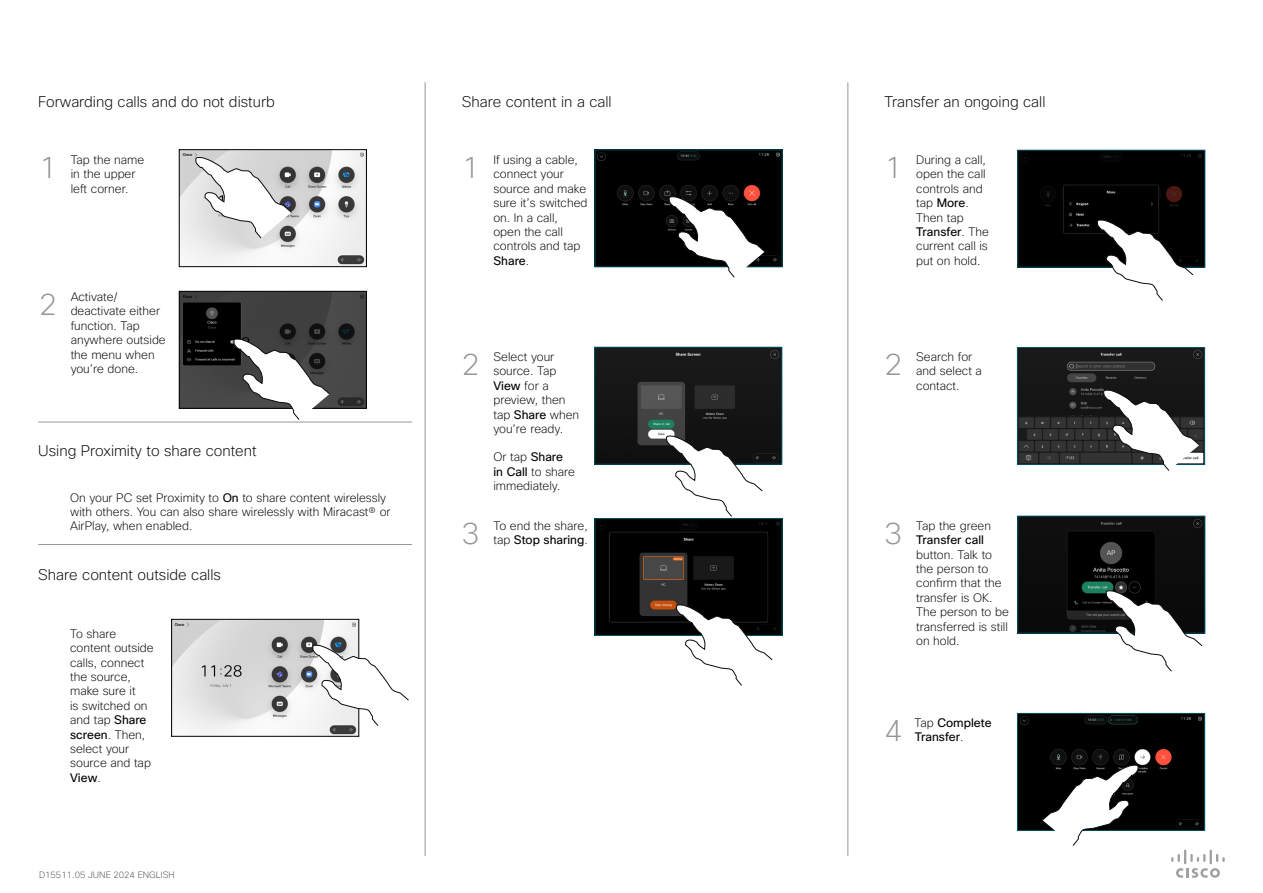
<style>
.page{position:relative;width:1263px;height:893px;background:#fff}
.page>*{position:absolute;margin:0;border:0;box-sizing:border-box;transform-origin:0 0}
.t1{font:200 30px "Cisco Sans";color:#939598}
.t2{font:200 15px "Cisco Sans";color:#000}
.t3{font:200 12px/14.4px "Cisco Sans";color:#000}
.t4{font:12px/14.4px "Cisco Sans";color:#000}
.t5{font:200 9px "Cisco Sans";color:#4d4d4f}
.s1{font-weight:400}
.s2{font-weight:200}
</style>
<div class="page">
<img style="left:597px;top:349px;width:183px;height:113px">
<div style="left:595px;top:347px;width:187px;height:117px;border:1px solid #005568"></div>
<img style="left:181px;top:152px;width:183px;height:113px">
<div style="left:179px;top:150px;width:187px;height:117px;border:1px solid #000"></div>
<img style="left:174px;top:621px;width:183px;height:113px">
<div style="left:172px;top:619px;width:187px;height:117px;border:1px solid #000"></div>
<svg style="left:195px;top:157px;width:97px;height:81px"></svg>
<img style="left:181px;top:293px;width:183px;height:113px">
<div style="left:179px;top:291px;width:187px;height:117px;border:1px solid #000"></div>
<svg style="left:233px;top:338px;width:97px;height:82px"></svg>
<svg style="left:312px;top:644px;width:97px;height:82px"></svg>
<img style="left:597px;top:152px;width:183px;height:113px">
<div style="left:595px;top:150px;width:187px;height:117px;border:1px solid #005568"></div>
<svg style="left:669px;top:196px;width:96px;height:81px"></svg>
<img style="left:1019px;top:715px;width:184px;height:113px">
<div style="left:1017px;top:713px;width:188px;height:117px;border:1px solid #005568"></div>
<div style="left:1020px;top:152px;width:183px;height:113px;background:#000"></div>
<div style="left:1018px;top:150px;width:187px;height:117px;border:1px solid #005568"></div>
<svg style="left:1097px;top:219px;width:96px;height:82px"></svg>
<img style="left:1020px;top:518px;width:183px;height:113px">
<div style="left:1018px;top:516px;width:187px;height:117px;border:1px solid #005568"></div>
<svg style="left:1106px;top:590px;width:96px;height:81px"></svg>
<svg style="left:1042px;top:764px;width:96px;height:82px"></svg>
<img style="left:1019px;top:349px;width:184px;height:114px">
<div style="left:1017px;top:347px;width:188px;height:118px;border:1px solid #005568"></div>
<svg style="left:1103px;top:389px;width:97px;height:82px"></svg>
<hr style="left:425px;top:82px;width:1px;height:774px;background:#939598">
<svg style="left:1171px;top:849px;width:54px;height:29px"></svg>
<hr style="left:38px;top:422px;width:374px;height:1px;background:#939598">
<hr style="left:38px;top:544px;width:374px;height:1px;background:#939598">
<div style="left:673px;top:512px;width:86px;height:15px;background:#f7f9fa"></div>
<img style="left:597px;top:520px;width:183px;height:113px">
<div style="left:595px;top:518px;width:187px;height:117px;border:1px solid #005568"></div>
<svg style="left:666px;top:435px;width:97px;height:82px"></svg>
<hr style="left:847px;top:82px;width:1px;height:774px;background:#939598">
<svg style="left:676px;top:604px;width:96px;height:82px"></svg>
<p class="t2" style="left:38px;top:92px;width:238px">Forwarding calls and do not disturb</p>
<p class="t2" style="left:884px;top:92px;width:162px">Transfer an ongoing call</p>
<p class="t2" style="left:462px;top:92px;width:151px">Share content in a call</p>
<h1 class="t1" style="left:39px;top:149px;width:20px">1</h1>
<p class="t3" style="left:493px;top:152px;width:96px">If using a cable, connect your source and make sure it’s switched on. In a call, open the call controls and tap<br><span class="s1">Share</span>.</p>
<p class="t3" style="left:71px;top:152px;width:75px">Tap the name in the upper left corner.</p>
<h1 class="t1" style="left:462px;top:149px;width:19px">1</h1>
<h1 class="t1" style="left:39px;top:286px;width:20px">2</h1>
<p class="t3" style="left:71px;top:290px;width:97px">Activate/ deactivate either function. Tap anywhere outside the menu when you’re done.</p>
<p class="t2" style="left:38px;top:441px;width:220px">Using Proximity to share content</p>
<p class="t3" style="left:70px;top:490px;width:322px">On your PC set Proximity to <span class="s1">On</span> to share content wirelessly with others. You can also share wirelessly with Miracast® or<br>AirPlay, when enabled.</p>
<p class="t2" style="left:38px;top:565px;width:184px">Share content outside calls</p>
<p class="t3" style="left:70px;top:626px;width:85px">To share content outside calls, connect the source, make sure it<br>is switched on and tap <span class="s1">Share screen</span>. Then, select your source and tap<br><span class="s1">View</span>.</p>
<p class="t5" style="left:39px;top:869px;width:137px">D15511.05 JUNE 2024 ENGLISH</p>
<h1 class="t1" style="left:462px;top:346px;width:19px">2</h1>
<h1 class="t1" style="left:462px;top:514px;width:19px">3</h1>
<p class="t3" style="left:493px;top:349px;width:87px">Select your source. Tap<br><span class="s1">View</span> for a preview, then tap <span class="s1">Share</span> when you’re ready.</p>
<p class="t3" style="left:493px;top:450px;width:83px">Or tap <span class="s1">Share in Call</span> to share immediately.</p>
<p class="t3" style="left:493px;top:518px;width:96px">To end the share, tap <span class="s1">Stop sharing</span>.</p>
<h1 class="t1" style="left:884px;top:149px;width:19px">1</h1>
<p class="t3" style="left:916px;top:152px;width:74px">During a call, open the call controls and tap <span class="s1">More</span>.<br>Then tap<br><span class="s1">Transfer</span>. The current call is put on hold.</p>
<h1 class="t1" style="left:884px;top:346px;width:19px">2</h1>
<p class="t3" style="left:916px;top:349px;width:67px">Search for and select a contact.</p>
<h1 class="t1" style="left:884px;top:514px;width:19px">3</h1>
<p class="t3" style="left:916px;top:518px;width:76px">Tap the green</p>
<p class="t4" style="left:916px;top:533px;width:69px">Transfer call</p>
<p class="t3" style="left:916px;top:547px;width:94px">button. Talk to the person to confirm that the transfer is OK.<br>The person to be transferred is still on hold.</p>
<h1 class="t1" style="left:884px;top:711px;width:19px">4</h1>
<p class="t4" style="left:914px;top:715px;width:79px"><span class="s2">Tap</span> Complete<br>Transfer<span class="s2">.</span></p>
</div>
